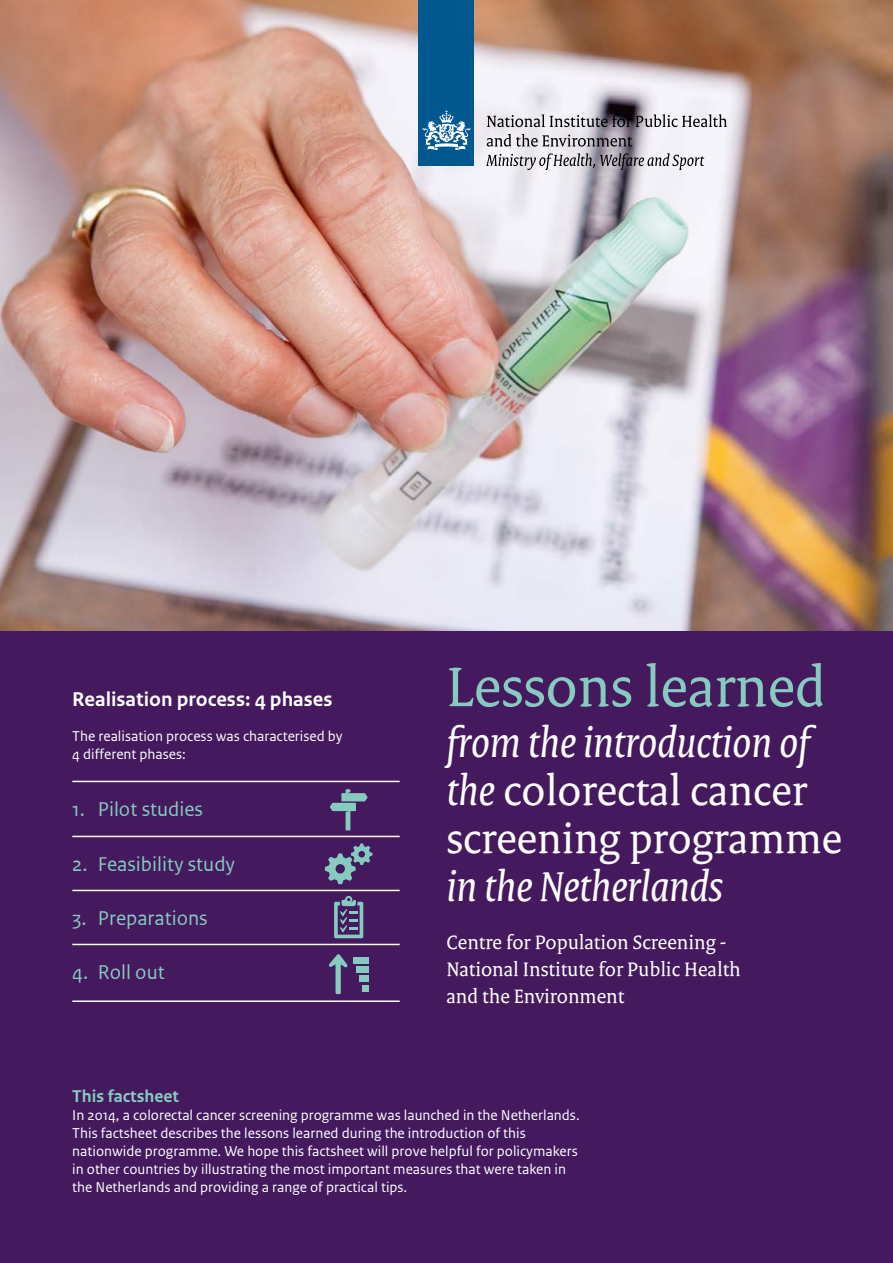
<style>
.page{position:relative;width:893px;height:1263px;background:#fff}
.page>*{position:absolute;margin:0;border:0;box-sizing:border-box;transform-origin:0 0}
.H1_Titel-2_DFK-A5{font:60px "Rijksoverheid Serif";color:#87cac0}
.H1_Titel-2_DFK-A5-2{font:45px/48px "Rijksoverheid Serif";color:#fff}
.H1_Titel-2_DFK-A5-3{font:italic 45px "Rijksoverheid Serif";color:#fff}
.P_Subtitel-2_DFK-A5{font:21px/27px "Rijksoverheid Serif";color:#fff}
.Inhoud3{font:21px "Rijksoverheid Sans Text TT";color:#87cac0}
.Inhoud_1{font:700 21px "Rijksoverheid Sans Text";color:#fff}
.Inleiding{font:700 18px "Rijksoverheid Sans Text";color:#87cac0}
.Inleiding-2{font:15px/18px "Rijksoverheid Sans Text";color:#fff}
.Inhoud2{font:15px/18px "Rijksoverheid Sans Text";color:#fff}
.s1{font-style:italic}
</style>
<div class="page">
<img style="left:0;top:0;width:893px;height:631px">
<div style="left:419px;top:0;width:55px;height:166px;background:#00588e"></div>
<svg style="left:423px;top:110px;width:47px;height:40px"></svg>
<svg style="left:487px;top:114px;width:240px;height:13px"></svg>
<svg style="left:487px;top:134px;width:145px;height:13px;background:#a19ea4"></svg>
<svg style="left:486px;top:153px;width:218px;height:17px"></svg>
<div style="left:0;top:631px;width:893px;height:632px;background:#44195e"></div>
<hr style="left:72px;top:781px;width:328px;height:1px;background:#fff">
<hr style="left:72px;top:836px;width:328px;height:1px;background:#fff">
<hr style="left:72px;top:890px;width:328px;height:1px;background:#fff">
<hr style="left:72px;top:944px;width:328px;height:1px;background:#fff">
<hr style="left:72px;top:1000px;width:328px;height:2px;background:#fff">
<svg style="left:330px;top:789px;width:38px;height:41px"></svg>
<svg style="left:325px;top:843px;width:47px;height:41px"></svg>
<svg style="left:334px;top:896px;width:29px;height:42px"></svg>
<svg style="left:329px;top:954px;width:19px;height:40px"></svg>
<div style="left:353px;top:957px;width:15px;height:6px;background:#87cac0"></div>
<div style="left:356px;top:966px;width:12px;height:7px;background:#87cac0"></div>
<div style="left:359px;top:976px;width:9px;height:6px;background:#87cac0"></div>
<svg style="left:362px;top:985px;width:6px;height:6px"></svg>
<p class="Inhoud_1" style="left:72px;top:687px;width:262px">Realisation process: 4 phases</p>
<p class="Inhoud2" style="left:72px;top:727px;width:272px">The realisation process was characterised by<br>4 different phases:</p>
<p class="Inhoud3" style="left:72px;top:797px;width:132px">1. Pilot studies</p>
<p class="Inhoud3" style="left:72px;top:852px;width:164px">2. Feasibility study</p>
<p class="Inhoud3" style="left:72px;top:906px;width:137px">3. Preparations</p>
<p class="Inhoud3" style="left:72px;top:960px;width:94px">4. Roll out</p>
<h1 class="H1_Titel-2_DFK-A5" style="left:446px;top:651px;width:381px">Lessons learned</h1>
<h1 class="H1_Titel-2_DFK-A5-3" style="left:446px;top:715px;width:365px">from the introduction of</h1>
<h1 class="H1_Titel-2_DFK-A5-2" style="left:446px;top:766px;width:397px"><span class="s1">the</span> colorectal cancer screening programme <span class="s1">in the Netherlands</span></h1>
<p class="P_Subtitel-2_DFK-A5" style="left:446px;top:929px;width:296px">Centre for Population Screening -<br>National Institute for Public Health and the Environment</p>
<p class="Inleiding" style="left:72px;top:1086px;width:108px">This factsheet</p>
<p class="Inleiding-2" style="left:72px;top:1106px;width:509px">In 2014, a colorectal cancer screening programme was launched in the Netherlands.<br>This factsheet describes the lessons learned during the introduction of this nationwide programme. We hope this factsheet will prove helpful for policymakers in other countries by illustrating the most important measures that were taken in the Netherlands and providing a range of practical tips.</p>
</div>
